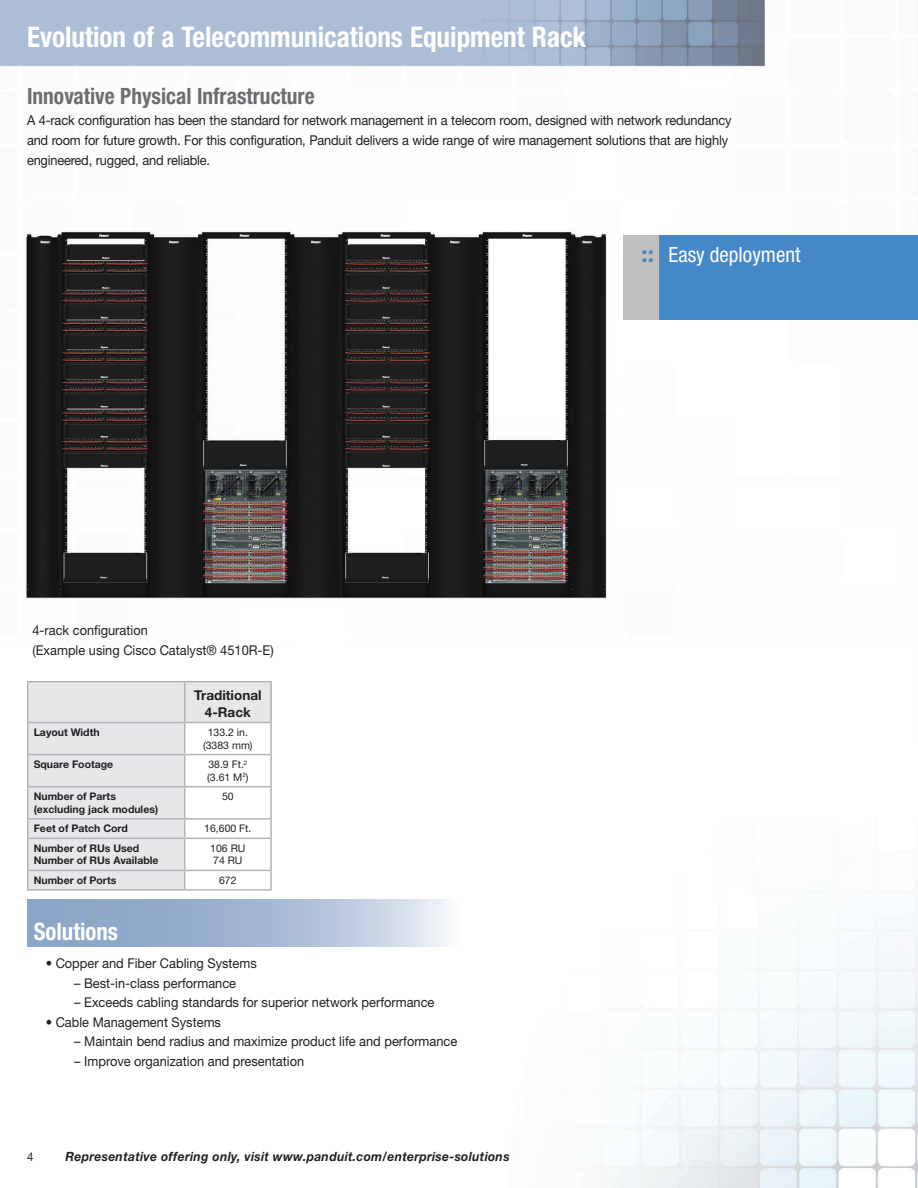
<style>
.page{position:relative;width:918px;height:1188px;background:#fff}
.page>*{position:absolute;margin:0;border:0;box-sizing:border-box;transform-origin:0 0}
.t1{font:700 condensed 28.5px "Helvetica Neue LT Std";color:#fff;scale:.95 1}
.t2{font:700 condensed 24px "Helvetica Neue LT Std";color:#fff;scale:.95 1}
.t3{font:700 condensed 22.5px "Helvetica Neue LT Std";color:#6c6d70;scale:.95 1}
.t4{font:condensed 21px "Helvetica Neue LT Std";color:#fff}
.t5{font:13.5px/20.2px "Helvetica Neue LT Std";color:#231f20;scale:.95 1}
.t6{font:700 13.5px/16.2px "Helvetica Neue LT Std";color:#231f20;text-align:center}
.t7{font:italic 700 12.75px "Helvetica Neue LT Std";letter-spacing:.025em;color:#231f20;scale:.95 1}
.t8{font:12px "Helvetica Neue LT Std";color:#231f20;scale:.95 1}
.t9{font:700 10.5px/12.6px "Helvetica Neue LT Std";color:#231f20}
.t10{font:10.5px/12.6px "Helvetica Neue LT Std";color:#231f20}
.s1{font-weight:700;font-stretch:normal;font-size:22.5px;color:#4588c7}
</style>
<div class="page">
<img style="left:0;top:0;width:918px;height:1188px">
<svg style="left:27px;top:899px;width:431px;height:48px;background:#aabdd6"></svg>
<div style="left:28px;top:682px;width:242px;height:207px;background:#e6e7e9"></div>
<hr style="left:27px;top:681px;width:158px;height:1px;background:#b2b3b7">
<hr style="left:27px;top:682px;width:1px;height:40px;background:#b2b3b7">
<hr style="left:185px;top:681px;width:87px;height:1px;background:#b2b3b7">
<hr style="left:184px;top:682px;width:1px;height:40px;background:#b2b3b7">
<hr style="left:270px;top:682px;width:2px;height:40px;background:#b2b3b7">
<hr style="left:27px;top:722px;width:158px;height:1px;background:#b2b3b7">
<hr style="left:185px;top:722px;width:87px;height:1px;background:#b2b3b7">
<hr style="left:27px;top:723px;width:1px;height:31px;background:#b2b3b7">
<hr style="left:27px;top:754px;width:158px;height:1px;background:#b2b3b7">
<hr style="left:27px;top:755px;width:1px;height:31px;background:#b2b3b7">
<hr style="left:27px;top:786px;width:158px;height:1px;background:#b2b3b7">
<hr style="left:27px;top:787px;width:1px;height:31px;background:#b2b3b7">
<hr style="left:27px;top:818px;width:158px;height:2px;background:#b2b3b7">
<svg style="left:27px;top:820px;width:1px;height:18px"></svg>
<hr style="left:27px;top:838px;width:158px;height:1px;background:#b2b3b7">
<hr style="left:27px;top:839px;width:1px;height:31px;background:#b2b3b7">
<hr style="left:27px;top:870px;width:158px;height:1px;background:#b2b3b7">
<svg style="left:27px;top:871px;width:1px;height:18px"></svg>
<svg style="left:184px;top:723px;width:88px;height:166px"></svg>
<hr style="left:27px;top:889px;width:158px;height:2px;background:#b2b3b7">
<hr style="left:185px;top:889px;width:87px;height:2px;background:#b2b3b7">
<div style="left:624px;top:235px;width:294px;height:84px;background:#c0bfbf"></div>
<div style="left:660px;top:235px;width:258px;height:84px;background:#4588c7"></div>
<h1 class="t1" style="left:27px;top:20px;width:590px">Evolution of a Telecommunications Equipment Rack</h1>
<h3 class="t3" style="left:27px;top:83px;width:304px">Innovative Physical Infrastructure</h3>
<p class="t5" style="left:27px;top:109px;width:743px">A 4-rack configuration has been the standard for network management in a telecom room, designed with network redundancy and room for future growth. For this configuration, Panduit delivers a wide range of wire management solutions that are highly engineered, rugged, and reliable.</p>
<h3 class="t4" style="left:642px;top:243px;width:160px"><span class="s1">::</span> Easy deployment</h3>
<p class="t5" style="left:32px;top:620px;width:256px;line-height:19.5px">4-rack configuration<br>(Example using Cisco Catalyst® 4510R-E)</p>
<p class="t6" style="left:194px;top:687px;width:69px">Traditional<br>4-Rack</p>
<p class="t9" style="left:34px;top:726px;width:67px">Layout Width</p>
<p class="t10" style="left:203px;top:726px;width:51px;text-align:center">133.2 in. (3383 mm)</p>
<p class="t9" style="left:34px;top:758px;width:81px">Square Footage</p>
<p class="t10" style="left:207px;top:758px;width:43px">38.9 Ft.<sup>2 </sup>(3.61 M<sup>2</sup>)</p>
<p class="t9" style="left:34px;top:790px;width:126px">Number of Parts (excluding jack modules)</p>
<p class="t10" style="left:222px;top:790px;width:13px">50</p>
<p class="t9" style="left:34px;top:822px;width:96px">Feet of Patch Cord</p>
<p class="t10" style="left:204px;top:822px;width:49px">16,600 Ft.</p>
<p class="t9" style="left:34px;top:842px;width:126px">Number of RUs Used<br>Number of RUs Available</p>
<p class="t10" style="left:210px;top:842px;width:37px">106 RU<br>74 RU</p>
<p class="t9" style="left:34px;top:874px;width:84px">Number of Ports</p>
<p class="t10" style="left:219px;top:874px;width:19px">672</p>
<h2 class="t2" style="left:34px;top:917px;width:90px">Solutions</h2>
<p class="t5" style="left:46px;top:953px;width:224px">• Copper and Fiber Cabling Systems</p>
<p class="t5" style="left:74px;top:972px;width:172px">– Best-in-class performance</p>
<p class="t5" style="left:74px;top:992px;width:381px">– Exceeds cabling standards for superior network performance</p>
<p class="t5" style="left:46px;top:1011px;width:186px">• Cable Management Systems</p>
<p class="t5" style="left:74px;top:1031px;width:405px">– Maintain bend radius and maximize product life and performance</p>
<p class="t5" style="left:74px;top:1050px;width:244px">– Improve organization and presentation</p>
<p class="t8" style="left:27px;top:1149px;width:8px">4</p>
<p class="t7" style="left:66px;top:1149px;width:469px">Representative offering only, visit www.panduit.com/enterprise-solutions</p>
</div>
